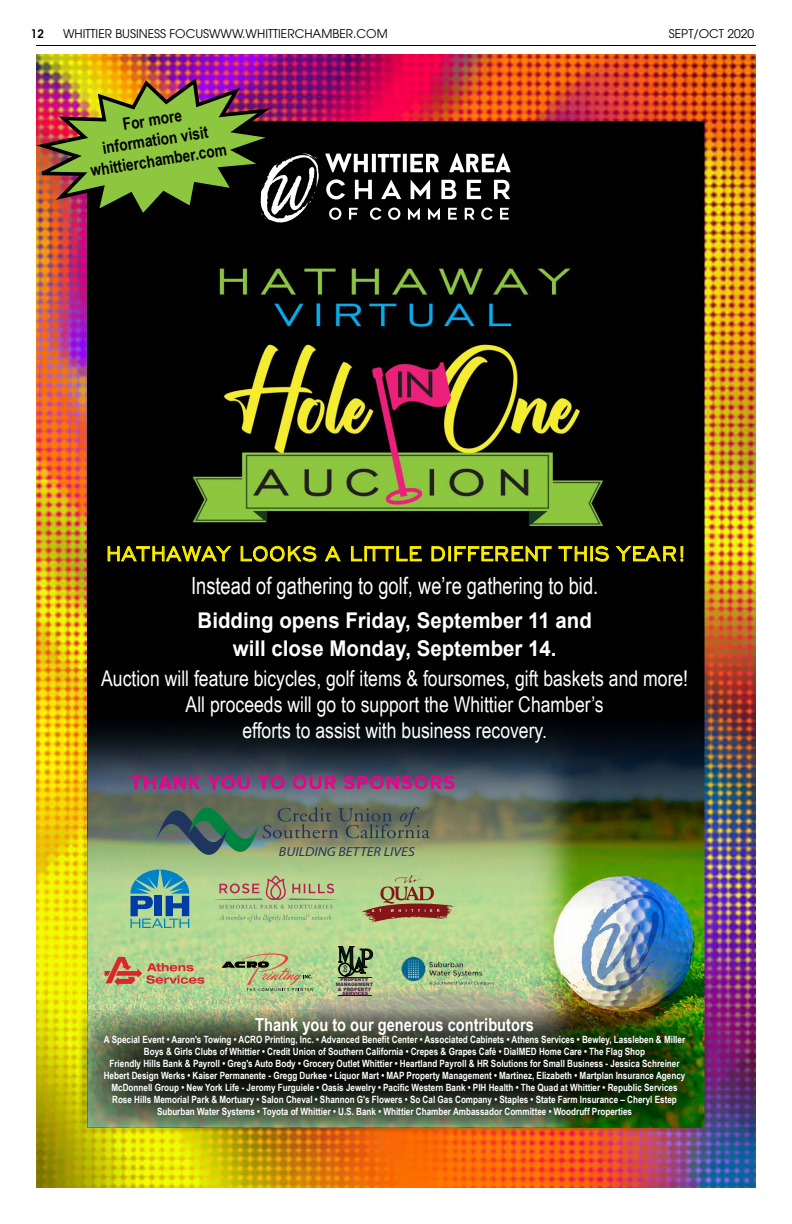
<style>
.page{position:relative;width:792px;height:1224px;background:#fff}
.page>*{position:absolute;margin:0;border:0;box-sizing:border-box;transform-origin:0 0}
.t1{font:26.9px "Chisel Wide Normal";letter-spacing:.09em;color:#fff200;scale:.79 1}
.t2{font:23.7px "Arial Narrow";color:#fff;scale:.94 1}
.t3{font:21.7px/26px "Arial Narrow";color:#fff;text-align:center}
.t4{font:700 21.7px/28.4px "Arial";color:#fff;text-align:center;scale:.94 1}
.t5{font:700 19.7px "Proxima Nova";letter-spacing:.05em;color:#ec008c}
.t6{font:700 18px "Arial Narrow";color:#fff}
.t7{font:700 16.8px/20.1px "Arial Narrow";color:#000;text-align:center}
.t8{font:italic 13.1px "Myriad";color:#1f355e;scale:1.1 1}
.t9{font:12px "Avant Garde";color:#000}
.t10{font:600 condensed 12px "Avant Garde";color:#000}
.t11{font:700 10px/12px "Arial Narrow";color:#fff;text-align:center}
.t12{font:900 4.6px/4.7px "Arial";color:#531d5a;text-align:center}
</style>
<div class="page">
<hr style="left:36px;top:45px;width:720px;height:1px;background:#000">
<img style="left:36px;top:54px;width:720px;height:1134px">
<img style="left:581px;top:892px;width:86px;height:99px">
<svg style="left:108px;top:546px;width:123px;height:15px;background:#4f4b00"></svg>
<svg style="left:241px;top:546px;width:75px;height:16px"></svg>
<svg style="left:325px;top:546px;width:16px;height:15px"></svg>
<svg style="left:351px;top:546px;width:71px;height:15px"></svg>
<svg style="left:432px;top:546px;width:120px;height:15px;background:#555100"></svg>
<svg style="left:559px;top:546px;width:50px;height:16px"></svg>
<svg style="left:616px;top:546px;width:67px;height:16px"></svg>
<svg style="left:156px;top:807px;width:274px;height:52px;background:#6a7e63"></svg>
<svg style="left:130px;top:869px;width:59px;height:59px;background:#589ba5"></svg>
<svg style="left:212px;top:875px;width:128px;height:47px;background:#b2c48c"></svg>
<svg style="left:362px;top:875px;width:93px;height:47px;background:#a6996b"></svg>
<svg style="left:338px;top:946px;width:35px;height:30px"></svg>
<hr style="left:338px;top:977px;width:34px;height:1px;background:#081f20">
<hr style="left:338px;top:996px;width:34px;height:1px;background:#081f20">
<svg style="left:105px;top:957px;width:99px;height:29px;background:#bfa174"></svg>
<img style="left:398px;top:954px;width:99px;height:35px">
<svg style="left:222px;top:952px;width:91px;height:39px;background:#aab980"></svg>
<img style="left:36px;top:75px;width:475px;height:147px">
<img style="left:78px;top:1008px;width:634px;height:124px">
<p class="t10" style="left:31px;top:26px;width:15px">12</p>
<p class="t9" style="left:63px;top:27px;width:326px">WHITTIER BUSINESS FOCUSWWW.WHITTIERCHAMBER.COM</p>
<p class="t9" style="left:669px;top:27px;width:87px">SEPT/OCT 2020</p>
<h3 class="t7" style="left:83px;top:120px;width:139px;rotate:-9deg">For more information visit whittierchamber.com</h3>
<h1 class="t1" style="left:106px;top:537px;width:732px">HATHAWAY LOOKS A LITTLE DIFFERENT THIS YEAR!</h1>
<h2 class="t2" style="left:191px;top:568px;width:435px">Instead of gathering to golf, we’re gathering to bid.</h2>
<h3 class="t4" style="left:198px;top:607px;width:421px">Bidding opens Friday, September 11 and will close Monday, September 14.</h3>
<h3 class="t3" style="left:101px;top:665px;width:589px">Auction will feature bicycles, golf items &amp; foursomes, gift baskets and more!<br>All proceeds will go to support the Whittier Chamber’s<br>efforts to assist with business recovery.</h3>
<h3 class="t5" style="left:131px;top:771px;width:326px">THANK YOU TO OUR SPONSORS</h3>
<h3 class="t8" style="left:279px;top:845px;width:125px">BUILDING BETTER LIVES</h3>
<p class="t12" style="left:336px;top:977px;width:39px">PROPERTY<br>MANAGEMENT &amp; PROPERTY<br>SERVICES</p>
<h3 class="t6" style="left:255px;top:1011px;width:280px">Thank you to our generous contributors</h3>
<p class="t11" style="left:104px;top:1033px;width:583px">A Special Event • Aaron's Towing • ACRO Printing, Inc. • Advanced Benefit Center • Associated Cabinets • Athens Services • Bewley, Lassleben &amp; Miller Boys &amp; Girls Clubs of Whittier • Credit Union of Southern California • Crepes &amp; Grapes Café • DialMED Home Care • The Flag Shop<br>Friendly Hills Bank &amp; Payroll • Greg's Auto Body • Grocery Outlet Whittier • Heartland Payroll &amp; HR Solutions for Small Business - Jessica Schreiner Hebert Design Werks • Kaiser Permanente - Gregg Durkee • Liquor Mart • MAP Property Management • Martinez, Elizabeth • Martplan Insurance Agency McDonnell Group • New York Life - Jeromy Furguiele • Oasis Jewelry • Pacific Western Bank • PIH Health • The Quad at Whittier • Republic Services Rose Hills Memorial Park &amp; Mortuary • Salon Cheval • Shannon G's Flowers • So Cal Gas Company • Staples • State Farm Insurance – Cheryl Estep Suburban Water Systems • Toyota of Whittier • U.S. Bank • Whittier Chamber Ambassador Committee • Woodruff Properties</p>
</div>
